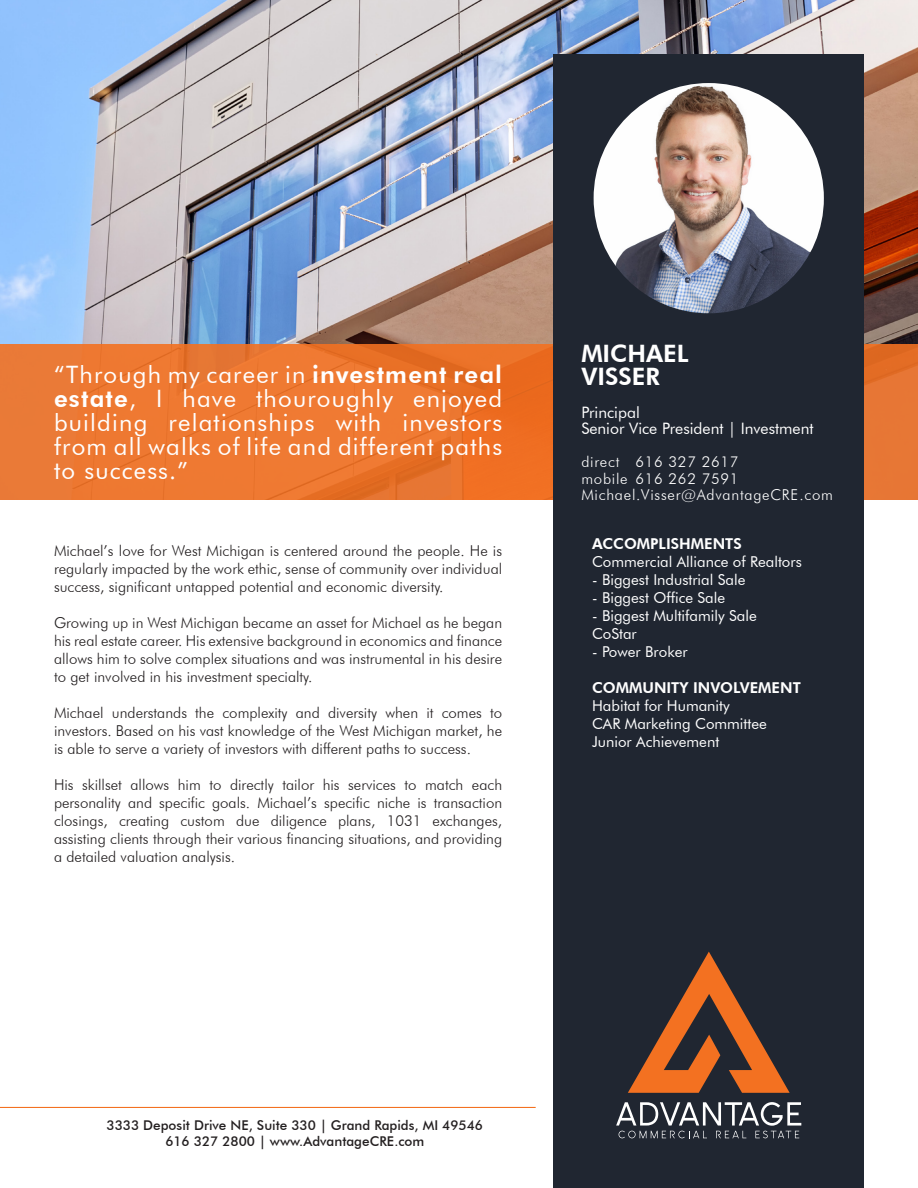
<style>
.page{position:relative;width:918px;height:1188px;background:#fff}
.page>*{position:absolute;margin:0;border:0;box-sizing:border-box;transform-origin:0 0}
.t1{font:24px/24px "Futura BT";letter-spacing:.05em;color:#fff;text-align:justify}
.t2{font:800 24px "Futura BT";color:#fff}
.t3{font:15.75px "Futura BT";color:#fff}
.t4{font:300 15px/18px "Futura BT";color:#231f20;text-align:justify}
.t5{font:15px "Futura BT";color:#fff}
.t6{font:300 15px "Futura BT";letter-spacing:.05em;color:#fff}
.t7{font:800 15px "Futura BT";color:#fff}
.t8{font:500 13.5px "Futura BT";color:#231f20}
.s1{font-weight:800}
</style>
<div class="page">
<img style="left:0;top:0;width:918px;height:344px">
<svg style="left:0;top:344px;width:918px;height:155px;background:#eb752e"></svg>
<div style="left:554px;top:54px;width:310px;height:1134px;background:#202631"></div>
<img style="left:594px;top:83px;width:230px;height:230px;border-radius:115px">
<svg style="left:628px;top:952px;width:162px;height:141px"></svg>
<svg style="left:616px;top:1102px;width:185px;height:36px"></svg>
<hr style="left:0;top:1107px;width:536px;height:1px;background:#f37121">
<p class="t1" style="left:54px;top:362px;width:450px">“Through my career in <span class="s1">investment real estate</span>, I have thouroughly enjoyed building relationships with investors from all walks of life and different paths to success.”</p>
<p class="t4" style="left:54px;top:542px;width:450px">Michael’s love for West Michigan is centered around the people. He is regularly impacted by the work ethic, sense of community over individual success, significant untapped potential and economic diversity.</p>
<p class="t4" style="left:54px;top:614px;width:450px">Growing up in West Michigan became an asset for Michael as he began his real estate career. His extensive background in economics and finance allows him to solve complex situations and was instrumental in his desire to get involved in his investment specialty.</p>
<p class="t4" style="left:54px;top:704px;width:450px">Michael understands the complexity and diversity when it comes to investors. Based on his vast knowledge of the West Michigan market, he is able to serve a variety of investors with different paths to success.</p>
<p class="t4" style="left:54px;top:776px;width:450px">His skillset allows him to directly tailor his services to match each personality and specific goals. Michael’s specific niche is transaction closings, creating custom due diligence plans, 1031 exchanges, assisting clients through their various financing situations, and providing a detailed valuation analysis.</p>
<p class="t2" style="left:581px;top:339px;width:109px">MICHAEL</p>
<p class="t2" style="left:581px;top:361px;width:80px">VISSER</p>
<p class="t3" style="left:581px;top:402px;width:60px">Principal</p>
<p class="t3" style="left:581px;top:419px;width:234px">Senior Vice President | Investment</p>
<p class="t6" style="left:581px;top:453px;width:159px">direct 616 327 2617</p>
<p class="t6" style="left:581px;top:469px;width:159px">mobile 616 262 7591</p>
<p class="t6" style="left:581px;top:486px;width:253px">Michael.Visser@AdvantageCRE.com</p>
<p class="t7" style="left:592px;top:535px;width:151px">ACCOMPLISHMENTS</p>
<p class="t5" style="left:592px;top:553px;width:211px">Commercial Alliance of Realtors</p>
<p class="t5" style="left:592px;top:571px;width:155px">- Biggest Industrial Sale</p>
<p class="t5" style="left:592px;top:589px;width:135px">- Biggest Office Sale</p>
<p class="t5" style="left:592px;top:607px;width:166px">- Biggest Multifamily Sale</p>
<p class="t5" style="left:592px;top:625px;width:46px">CoStar</p>
<p class="t5" style="left:592px;top:643px;width:97px">- Power Broker</p>
<p class="t7" style="left:592px;top:679px;width:210px">COMMUNITY INVOLVEMENT</p>
<p class="t5" style="left:592px;top:697px;width:139px">Habitat for Humanity</p>
<p class="t5" style="left:592px;top:715px;width:176px">CAR Marketing Committee</p>
<p class="t5" style="left:592px;top:733px;width:129px">Junior Achievement</p>
<p class="t8" style="left:107px;top:1117px;width:378px">3333 Deposit Drive NE, Suite 330 | Grand Rapids, MI 49546</p>
<p class="t8" style="left:165px;top:1133px;width:260px">616 327 2800 | www.AdvantageCRE.com</p>
</div>
